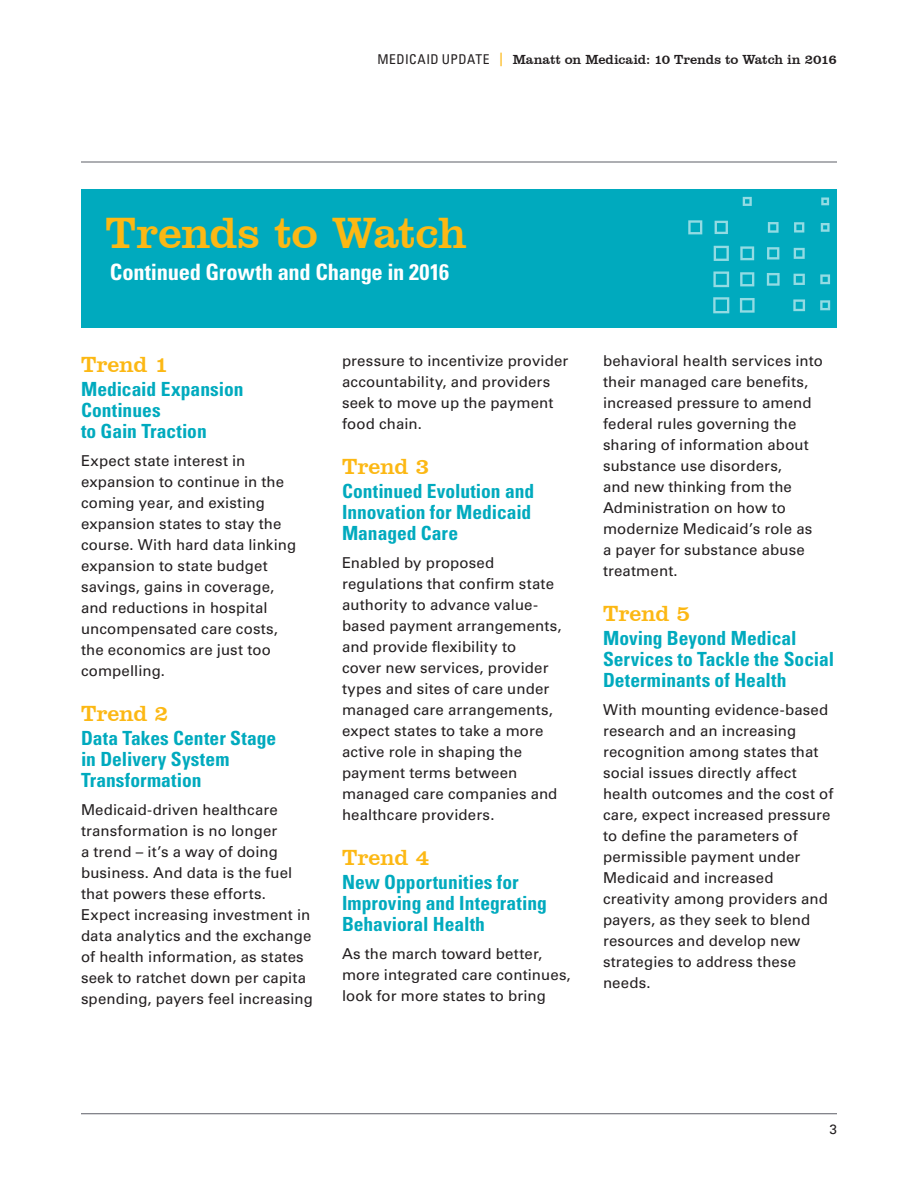
<style>
.page{position:relative;width:918px;height:1188px;background:#fff}
.page>*{position:absolute;margin:0;border:0;box-sizing:border-box;transform-origin:0 0}
.t1{font:45px "Clarendon BT";letter-spacing:-.015em;color:#fcb814}
.t2{font:22.5px "Clarendon BT";letter-spacing:-.01em;color:#fcb814}
.t3{font:700 condensed 22.5px "Univers LT Std";letter-spacing:-.01em;color:#fff}
.t4{font:700 condensed 19.5px/21px "Univers LT Std";color:#00aabe}
.t5{font:15px/21px "Univers LT Std";letter-spacing:.01em;color:#231f20}
.t6{font:13.5px "Clarendon BT";letter-spacing:-.005em;color:#231f20}
.t7{font:13.5px "Univers LT Std";color:#231f20}
.s1{font-family:"Univers LT Std";font-stretch:condensed}
.s2{color:#fcb814}
</style>
<div class="page">
<hr style="left:81px;top:162px;width:756px;height:1px;background:#5c5e67">
<hr style="left:81px;top:1113px;width:756px;height:1px;background:#5c5e67">
<div style="left:81px;top:189px;width:756px;height:138px;background:#00aabe"></div>
<svg style="left:743px;top:197px;width:9px;height:9px"></svg>
<svg style="left:821px;top:197px;width:8px;height:8px"></svg>
<svg style="left:688px;top:220px;width:14px;height:14px"></svg>
<svg style="left:715px;top:221px;width:13px;height:13px"></svg>
<svg style="left:768px;top:222px;width:11px;height:11px"></svg>
<svg style="left:794px;top:222px;width:10px;height:11px"></svg>
<svg style="left:821px;top:223px;width:9px;height:9px"></svg>
<svg style="left:714px;top:246px;width:15px;height:15px"></svg>
<svg style="left:740px;top:246px;width:14px;height:14px"></svg>
<svg style="left:767px;top:247px;width:12px;height:13px"></svg>
<svg style="left:794px;top:248px;width:11px;height:11px"></svg>
<svg style="left:713px;top:271px;width:16px;height:16px"></svg>
<svg style="left:740px;top:272px;width:14px;height:14px"></svg>
<svg style="left:767px;top:273px;width:13px;height:13px"></svg>
<svg style="left:794px;top:274px;width:11px;height:11px"></svg>
<svg style="left:820px;top:274px;width:10px;height:10px"></svg>
<svg style="left:713px;top:297px;width:16px;height:16px"></svg>
<svg style="left:740px;top:298px;width:15px;height:15px"></svg>
<svg style="left:793px;top:299px;width:12px;height:12px"></svg>
<svg style="left:820px;top:300px;width:10px;height:10px"></svg>
<p class="t6" style="left:378px;top:51px;width:461px"><span class="s1">MEDICAID UPDATE</span> <span class="s2">|</span> Manatt on Medicaid: 10 Trends to Watch in 2016</p>
<p class="t1" style="left:105px;top:204px;width:363px">Trends to Watch</p>
<p class="t3" style="left:110px;top:258px;width:341px">Continued Growth and Change in 2016</p>
<p class="t2" style="left:81px;top:350px;width:89px">Trend 1</p>
<p class="t4" style="left:81px;top:379px;width:164px">Medicaid Expansion<br>Continues<br>to Gain Traction</p>
<p class="t5" style="left:81px;top:450px;width:217px">Expect state interest in expansion to continue in the coming year, and existing expansion states to stay the course. With hard data linking expansion to state budget savings, gains in coverage, and reductions in hospital uncompensated care costs, the economics are just too compelling.</p>
<p class="t2" style="left:81px;top:699px;width:89px">Trend 2</p>
<p class="t4" style="left:81px;top:728px;width:197px">Data Takes Center Stage in Delivery System<br>Transformation</p>
<p class="t5" style="left:81px;top:799px;width:234px">Medicaid-driven healthcare transformation is no longer<br>a trend – it’s a way of doing business. And data is the fuel that powers these efforts.<br>Expect increasing investment in data analytics and the exchange of health information, as states seek to ratchet down per capita spending, payers feel increasing</p>
<p class="t5" style="left:342px;top:350px;width:228px">pressure to incentivize provider accountability, and providers seek to move up the payment food chain.</p>
<p class="t2" style="left:342px;top:452px;width:89px">Trend 3</p>
<p class="t4" style="left:342px;top:481px;width:194px">Continued Evolution and<br>Innovation for Medicaid<br>Managed Care</p>
<p class="t5" style="left:342px;top:552px;width:221px">Enabled by proposed regulations that confirm state authority to advance value&shy;based payment arrangements, and provide flexibility to<br>cover new services, provider types and sites of care under managed care arrangements, expect states to take a more active role in shaping the payment terms between managed care companies and healthcare providers.</p>
<p class="t2" style="left:342px;top:843px;width:89px">Trend 4</p>
<p class="t4" style="left:342px;top:872px;width:206px">New Opportunities for<br>Improving and Integrating<br>Behavioral Health</p>
<p class="t5" style="left:342px;top:943px;width:230px">As the march toward better, more integrated care continues, look for more states to bring</p>
<p class="t5" style="left:603px;top:350px;width:222px">behavioral health services into their managed care benefits, increased pressure to amend federal rules governing the sharing of information about substance use disorders,<br>and new thinking from the<br>Administration on how to modernize Medicaid’s role as a payer for substance abuse treatment.</p>
<p class="t2" style="left:603px;top:599px;width:89px">Trend 5</p>
<p class="t4" style="left:603px;top:628px;width:233px">Moving Beyond Medical<br>Services to Tackle the Social<br>Determinants of Health</p>
<p class="t5" style="left:603px;top:699px;width:232px">With mounting evidence-based research and an increasing recognition among states that social issues directly affect health outcomes and the cost of care, expect increased pressure to define the parameters of permissible payment under<br>Medicaid and increased creativity among providers and payers, as they seek to blend resources and develop new strategies to address these needs.</p>
<p class="t7" style="left:829px;top:1121px;width:9px">3</p>
</div>
